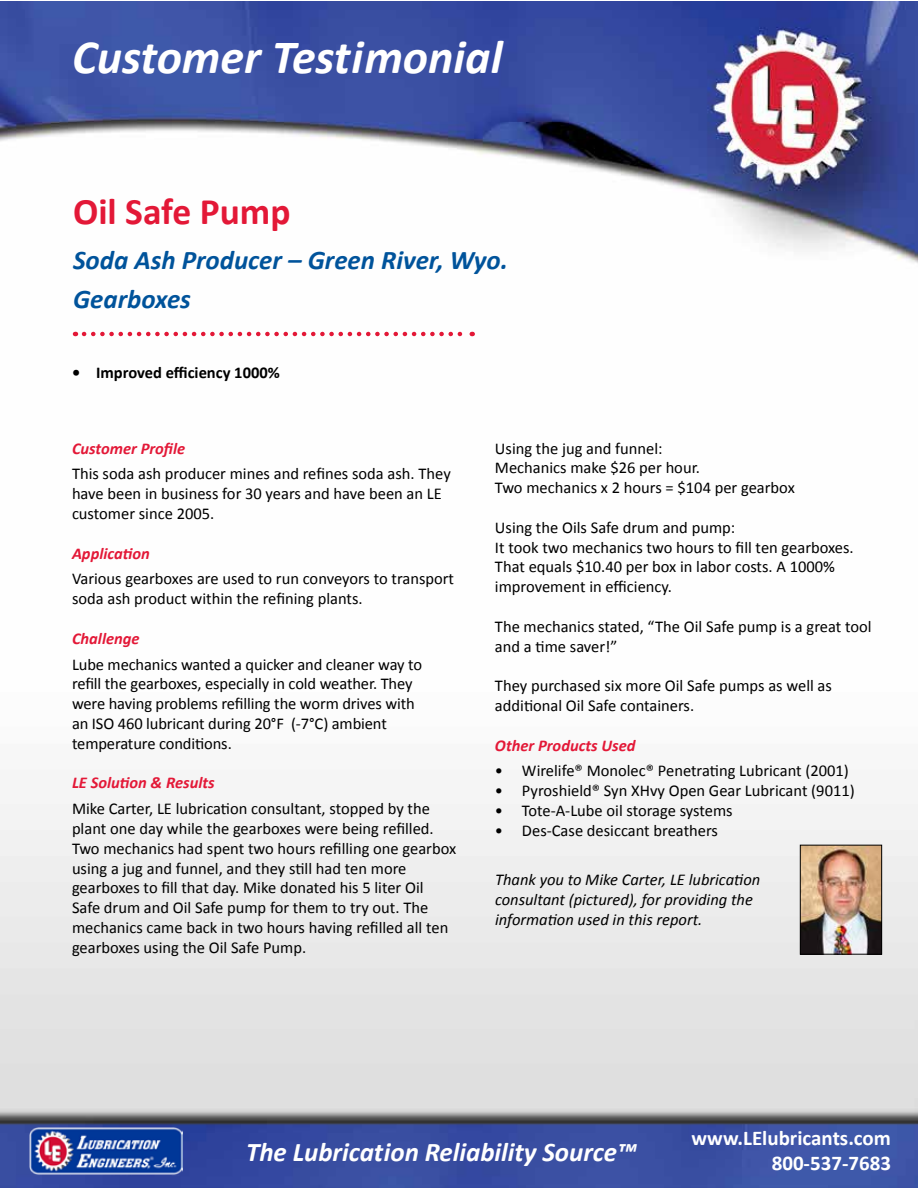
<style>
.page{position:relative;width:918px;height:1188px;background:#fff}
.page>*{position:absolute;margin:0;border:0;box-sizing:border-box;transform-origin:0 0}
.t1{font:italic 700 48px "Calibri";color:#fff}
.t2{font:700 37.5px "Calibri";color:#e31837}
.t3{font:italic 700 27px/39.9px "Calibri";color:#00539b}
.t4{font:italic 700 27px "Calibri";color:#fff}
.t5{font:700 21px/25.2px "Calibri";color:#fff;text-align:right}
.t6{font:16.5px/19.8px "Calibri";color:#000}
.t7{font:italic 16.5px/19.8px "Calibri";color:#000}
.t8{font:italic 700 16.5px "Calibri";color:#e31837}
.t9{font:700 16.5px "Calibri";color:#000}
</style>
<div class="page">
<img style="left:1px;top:1px;width:917px;height:1187px">
<svg style="left:84px;top:332px;width:389px;height:4px"></svg>
<img style="left:28px;top:1125px;width:154px;height:50px">
<img style="left:802px;top:847px;width:78px;height:106px">
<div style="left:800px;top:845px;width:82px;height:110px;border:1px solid #000"></div>
<h1 class="t1" style="left:72px;top:27px;width:432px">Customer Testimonial</h1>
<h2 class="t2" style="left:73px;top:188px;width:219px">Oil Safe Pump</h2>
<h3 class="t3" style="left:73px;top:240px;width:437px">Soda Ash Producer – Green River, Wyo.<br>Gearboxes</h3>
<p class="t9" style="left:72px;top:362px;width:209px">• Improved efficiency 1000%</p>
<p class="t8" style="left:72px;top:438px;width:115px">Customer Profile</p>
<p class="t6" style="left:72px;top:464px;width:380px">This soda ash producer mines and refines soda ash. They have been in business for 30 years and have been an LE customer since 2005.</p>
<p class="t8" style="left:72px;top:543px;width:79px">Application</p>
<p class="t6" style="left:72px;top:569px;width:384px">Various gearboxes are used to run conveyors to transport soda ash product within the refining plants.</p>
<p class="t8" style="left:72px;top:628px;width:69px">Challenge</p>
<p class="t6" style="left:72px;top:654px;width:352px">Lube mechanics wanted a quicker and cleaner way to refill the gearboxes, especially in cold weather. They were having problems refilling the worm drives with an ISO 460 lubricant during 20°F (-7°C) ambient temperature conditions.</p>
<p class="t8" style="left:72px;top:773px;width:144px">LE Solution &amp; Results</p>
<p class="t6" style="left:72px;top:799px;width:386px">Mike Carter, LE lubrication consultant, stopped by the plant one day while the gearboxes were being refilled.<br>Two mechanics had spent two hours refilling one gearbox using a jug and funnel, and they still had ten more gearboxes to fill that day. Mike donated his 5 liter Oil<br>Safe drum and Oil Safe pump for them to try out. The mechanics came back in two hours having refilled all ten gearboxes using the Oil Safe Pump.</p>
<p class="t6" style="left:495px;top:438px;width:301px">Using the jug and funnel:<br>Mechanics make $26 per hour.<br>Two mechanics x 2 hours = $104 per gearbox</p>
<p class="t6" style="left:495px;top:518px;width:360px">Using the Oils Safe drum and pump:<br>It took two mechanics two hours to fill ten gearboxes.<br>That equals $10.40 per box in labor costs. A 1000% improvement in efficiency.</p>
<p class="t6" style="left:495px;top:617px;width:378px">The mechanics stated, “The Oil Safe pump is a great tool and a time saver!”</p>
<p class="t6" style="left:495px;top:676px;width:339px">They purchased six more Oil Safe pumps as well as additional Oil Safe containers.</p>
<p class="t8" style="left:495px;top:735px;width:142px">Other Products Used</p>
<p class="t6" style="left:495px;top:761px;width:355px">• Wirelife® Monolec® Penetrating Lubricant (2001)</p>
<p class="t6" style="left:495px;top:781px;width:361px">• Pyroshield® Syn XHvy Open Gear Lubricant (9011)</p>
<p class="t6" style="left:495px;top:801px;width:239px">• Tote-A-Lube oil storage systems</p>
<p class="t6" style="left:495px;top:821px;width:225px">• Des-Case desiccant breathers</p>
<p class="t7" style="left:495px;top:869px;width:267px">Thank you to Mike Carter, LE lubrication consultant (pictured), for providing the information used in this report.</p>
<h3 class="t4" style="left:246px;top:1135px;width:392px">The Lubrication Reliability Source™</h3>
<p class="t5" style="left:692px;top:1125px;width:201px">www.LElubricants.com<br>800-537-7683</p>
</div>
